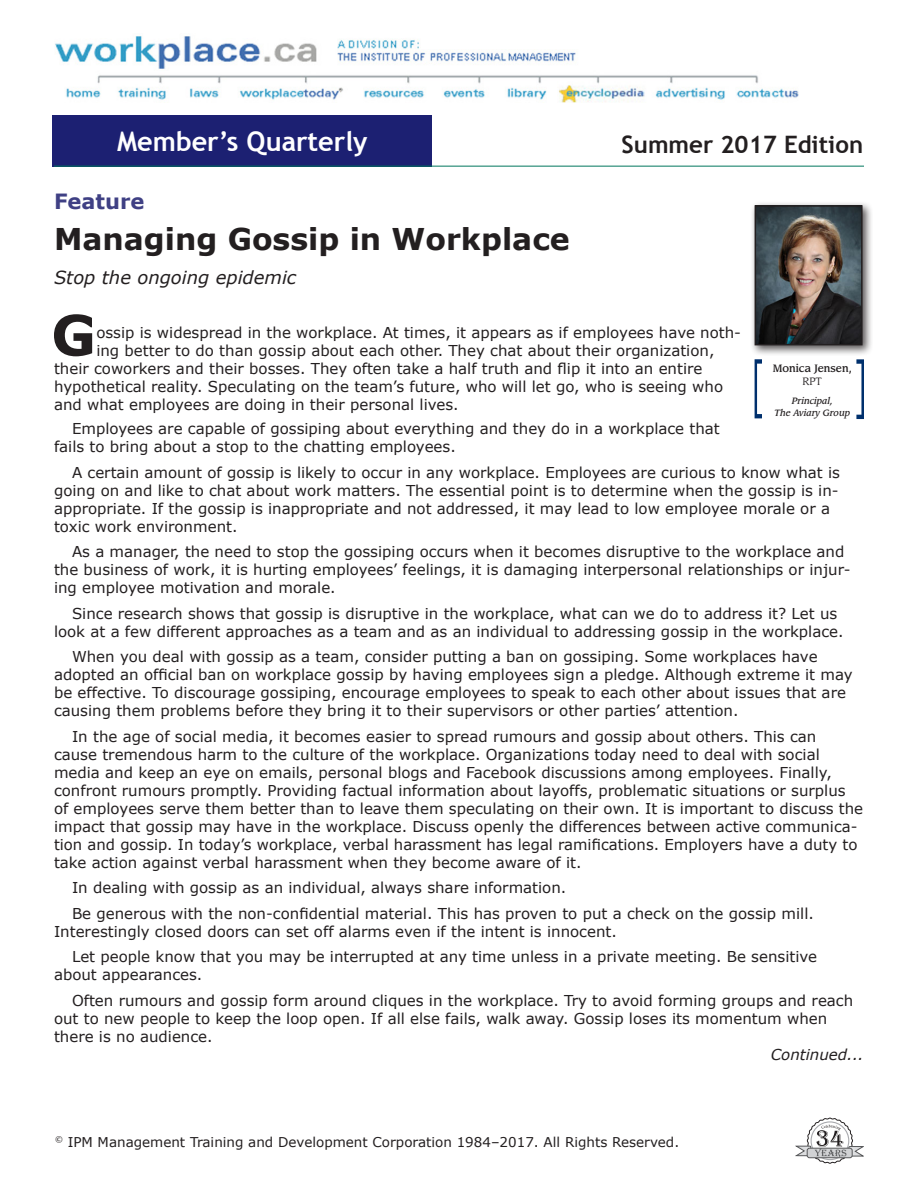
<style>
.page{position:relative;width:918px;height:1188px;background:#fff}
.page>*{position:absolute;margin:0;border:0;box-sizing:border-box;transform-origin:0 0}
.Body_Text_1stline{font:700 55.65px "Verdana";color:#231f20}
.Title_article{font:700 30px "Verdana";color:#231f20}
.t1{font:700 27px "Trebuchet MS";color:#fff}
.t2{font:700 24px "Trebuchet MS";color:#231f20}
.PURPLE_Featurehead{font:700 21px "Verdana";color:#3f4084}
.Subtitle_article{font:italic 18px "Verdana";color:#231f20}
.BODYTEXT{font:15px/18px "Verdana";color:#231f20}
.Body_Text_1stline-2{font:15px "Verdana";color:#231f20}
.Body_Text{font:italic 15px "Verdana";color:#231f20}
.t3{font:13.5px "Verdana";color:#231f20}
.caption_name{font:500 10.5px/13.5px "Leawood Std";color:#231f20;text-align:center;scale:.95 1}
.caption_company{font:italic 500 9px/12px "Leawood Std";color:#231f20;text-align:center;scale:.95 1}
.s1{font-weight:400}
</style>
<div class="page">
<img style="left:55px;top:36px;width:744px;height:67px">
<div style="left:53px;top:115px;width:379px;height:51px;background:#1c2072"></div>
<hr style="left:54px;top:166px;width:810px;height:1px;background:#00765d">
<svg style="left:796px;top:1118px;width:68px;height:46px"></svg>
<svg style="left:856px;top:359px;width:8px;height:60px"></svg>
<svg style="left:755px;top:359px;width:7px;height:59px"></svg>
<div style="left:750px;top:201px;width:124px;height:155px;background:#231f20;opacity:.75"></div>
<img style="left:758px;top:208px;width:102px;height:134px">
<div style="left:755px;top:205px;width:108px;height:140px;border:2px solid #231f20"></div>
<h3 class="t1" style="left:117px;top:124px;width:252px">Member’s Quarterly</h3>
<h3 class="t2" style="left:622px;top:129px;width:243px">Summer 2017 Edition</h3>
<p class="PURPLE_Featurehead" style="left:54px;top:186px;width:92px">Feature</p>
<p class="Title_article" style="left:54px;top:218px;width:517px">Managing Gossip in Workplace</p>
<p class="Subtitle_article" style="left:54px;top:265px;width:244px">Stop the ongoing epidemic</p>
<p class="Body_Text_1stline" style="left:51px;top:296px;width:47px">G</p>
<p class="Body_Text_1stline-2" style="left:96px;top:322px;width:646px">ossip is widespread in the workplace. At times, it appears as if employees have noth-</p>
<p class="Body_Text_1stline-2" style="left:96px;top:340px;width:620px">ing better to do than gossip about each other. They chat about their organization,</p>
<p class="Body_Text_1stline-2" style="left:54px;top:358px;width:650px">their coworkers and their bosses. They often take a half truth and flip it into an entire</p>
<p class="Body_Text_1stline-2" style="left:54px;top:376px;width:671px">hypothetical reality. Speculating on the team’s future, who will let go, who is seeing who</p>
<p class="Body_Text_1stline-2" style="left:54px;top:394px;width:406px">and what employees are doing in their personal lives.</p>
<p class="BODYTEXT" style="left:54px;top:420px;width:667px;text-indent:18px">Employees are capable of gossiping about everything and they do in a workplace that fails to bring about a stop to the chatting employees.</p>
<p class="BODYTEXT" style="left:54px;top:463px;width:788px;text-indent:18px">A certain amount of gossip is likely to occur in any workplace. Employees are curious to know what is going on and like to chat about work matters. The essential point is to determine when the gossip is in&shy;appropriate. If the gossip is inappropriate and not addressed, it may lead to low employee morale or a toxic work environment.</p>
<p class="BODYTEXT" style="left:54px;top:543px;width:798px;text-indent:18px">As a manager, the need to stop the gossiping occurs when it becomes disruptive to the workplace and the business of work, it is hurting employees’ feelings, it is damaging interpersonal relationships or injur&shy;ing employee motivation and morale.</p>
<p class="BODYTEXT" style="left:54px;top:604px;width:791px;text-indent:18px">Since research shows that gossip is disruptive in the workplace, what can we do to address it? Let us look at a few different approaches as a team and as an individual to addressing gossip in the workplace.</p>
<p class="BODYTEXT" style="left:54px;top:648px;width:800px;text-indent:18px">When you deal with gossip as a team, consider putting a ban on gossiping. Some workplaces have adopted an official ban on workplace gossip by having employees sign a pledge. Although extreme it may be effective. To discourage gossiping, encourage employees to speak to each other about issues that are causing them problems before they bring it to their supervisors or other parties’ attention.</p>
<p class="BODYTEXT" style="left:54px;top:727px;width:811px;text-indent:18px">In the age of social media, it becomes easier to spread rumours and gossip about others. This can<br>cause tremendous harm to the culture of the workplace. Organizations today need to deal with social media and keep an eye on emails, personal blogs and Facebook discussions among employees. Finally, confront rumours promptly. Providing factual information about layoffs, problematic situations or surplus of employees serve them better than to leave them speculating on their own. It is important to discuss the impact that gossip may have in the workplace. Discuss openly the differences between active communica&shy;tion and gossip. In today’s workplace, verbal harassment has legal ramifications. Employers have a duty to take action against verbal harassment when they become aware of it.</p>
<p class="BODYTEXT" style="left:72px;top:879px;width:496px">In dealing with gossip as an individual, always share information.</p>
<p class="BODYTEXT" style="left:54px;top:904px;width:761px;text-indent:18px">Be generous with the non-confidential material. This has proven to put a check on the gossip mill.<br>Interestingly closed doors can set off alarms even if the intent is innocent.</p>
<p class="BODYTEXT" style="left:54px;top:948px;width:765px;text-indent:18px">Let people know that you may be interrupted at any time unless in a private meeting. Be sensitive about appearances.</p>
<p class="BODYTEXT" style="left:54px;top:991px;width:801px;text-indent:18px">Often rumours and gossip form around cliques in the workplace. Try to avoid forming groups and reach out to new people to keep the loop open. If all else fails, walk away. Gossip loses its momentum when there is no audience.</p>
<p class="caption_name" style="left:773px;top:361px;width:85px">Monica Jensen,<br><span class="s1">RPT</span></p>
<p class="caption_company" style="left:775px;top:395px;width:81px">Principal,<br>The Aviary Group</p>
<p class="t3" style="left:55px;top:1133px;width:626px"><sup>©</sup> IPM Management Training and Development Corporation 1984–2017. All Rights Reserved.</p>
<p class="Body_Text" style="left:771px;top:1044px;width:94px">Continued...</p>
</div>
